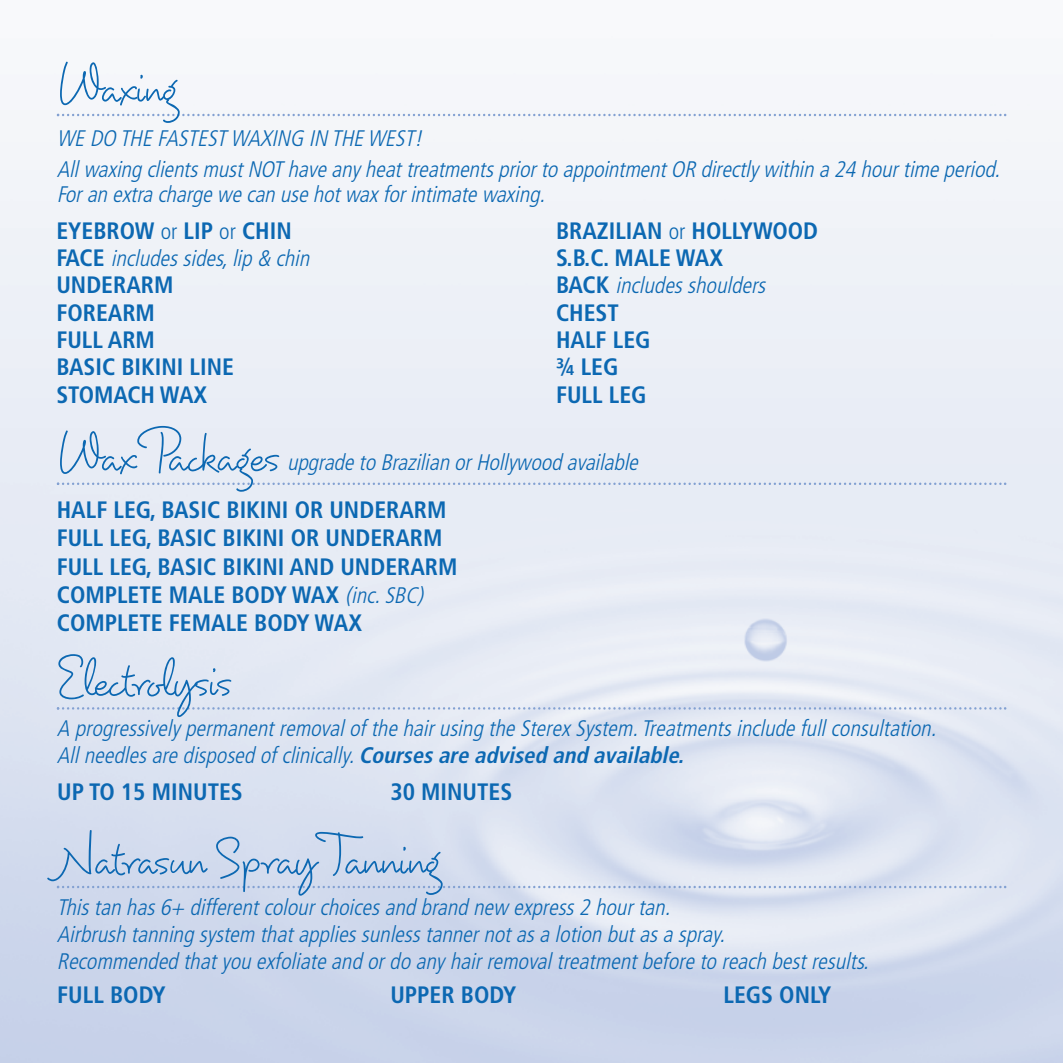
<style>
.page{position:relative;width:1063px;height:1063px;background:#fff}
.page>*{position:absolute;margin:0;border:0;box-sizing:border-box;transform-origin:0 0}
.t1{font:50px "Dartangnon ITC Std";color:#0c68b2}
.t2{font:700 condensed 23.75px/27.2px "Frutiger LT Std";color:#0c68b2}
.t3{font:italic 300 condensed 22.5px/27.2px "Frutiger LT Std";color:#0c68b2}
.s1{font-weight:300;font-size:22.5px}
.s2{font-weight:700;font-style:normal;font-size:23.75px}
.s3{font-weight:300;font-style:italic;font-size:22.5px}
.s4{font-weight:700}
</style>
<div class="page">
<svg style="left:57px;top:114px;width:949px;height:2px"></svg>
<svg style="left:57px;top:483px;width:949px;height:2px;background:#bfcee7"></svg>
<svg style="left:57px;top:707px;width:949px;height:3px;background:#c5d2e8"></svg>
<svg style="left:57px;top:886px;width:949px;height:2px;background:#b5c6e3"></svg>
<p class="t1" style="left:57px;top:57px;width:119px">Waxing</p>
<p class="t3" style="left:57px;top:125px;width:949px;line-height:30.8px">WE DO THE FASTEST WAXING IN THE WEST!<br>Allwaxing clientsmustNOT have any heattreatmentspriorto appointmentOR directly within a 24 hourtime period.</p>
<p class="t3" style="left:57px;top:182px;width:494px">Foran extra charge we can use hotwaxforintimate waxing.</p>
<p class="t2" style="left:56px;top:219px;width:237px">EYEBROW <span class="s1">or</span> LIP <span class="s1">or</span> CHIN</p>
<p class="t3" style="left:56px;top:246px;width:259px"><span class="s2">FA C E</span> includessides,lip &amp; chin</p>
<p class="t2" style="left:56px;top:273px;width:179px">UNDERARM<br>FOREARM<br>FULL ARM<br>BASIC BIKINI LINE<br>STOMACH WAX</p>
<p class="t2" style="left:556px;top:219px;width:264px">BRAZILIAN <span class="s1">or</span> HOLLYWOOD<br>S.B.C. MALE WAX</p>
<p class="t3" style="left:556px;top:274px;width:215px"><span class="s2">B A C K</span> includesshoulders</p>
<p class="t2" style="left:556px;top:301px;width:96px">CHEST<br>HALF LEG ¾ LEG<br>FULL LEG</p>
<p class="t1" style="left:57px;top:426px;width:223px">Wax Packages</p>
<p class="t3" style="left:287px;top:451px;width:357px">upgrade to Brazilian orHollywood available</p>
<p class="t2" style="left:57px;top:498px;width:402px;line-height:28px">HALF LEG, BASIC BIKINI OR UNDERARM<br>FULL LEG, BASIC BIKINI OR UNDERARM<br>FULL LEG, BASIC BIKINI AND UNDERARM<br>COMPLETE MALE BODY WAX <span class="s3">(inc.SBC)<br></span>COMPLETE FEMALE BODY WAX</p>
<p class="t1" style="left:57px;top:651px;width:175px">Electrolysis</p>
<p class="t3" style="left:57px;top:717px;width:885px">A progressively permanentremovalof the hairusing the Sterex System.Treatmentsinclude fullconsultation.<br>Allneedlesare disposed of clinically.<span class="s4">Courses are advised and available.</span></p>
<p class="t2" style="left:57px;top:780px;width:187px">UP TO 15 MINUTES</p>
<p class="t2" style="left:390px;top:780px;width:123px">30 MINUTES</p>
<p class="t1" style="left:57px;top:829px;width:382px">Natrasun Spray Tanning</p>
<p class="t3" style="left:57px;top:895px;width:818px">Thistan has6+ differentcolourchoicesand brand new express2 hourtan.<br>Airbrush tanning system thatappliessunlesstannernotasa lotion butasa spray.<br>Recommended thatyou exfoliate and ordo any hairremovaltreatmentbefore to reach bestresults.</p>
<p class="t2" style="left:57px;top:983px;width:110px">FULL BODY</p>
<p class="t2" style="left:390px;top:983px;width:127px">UPPER BODY</p>
<p class="t2" style="left:723px;top:983px;width:109px">LEGS ONLY</p>
</div>
